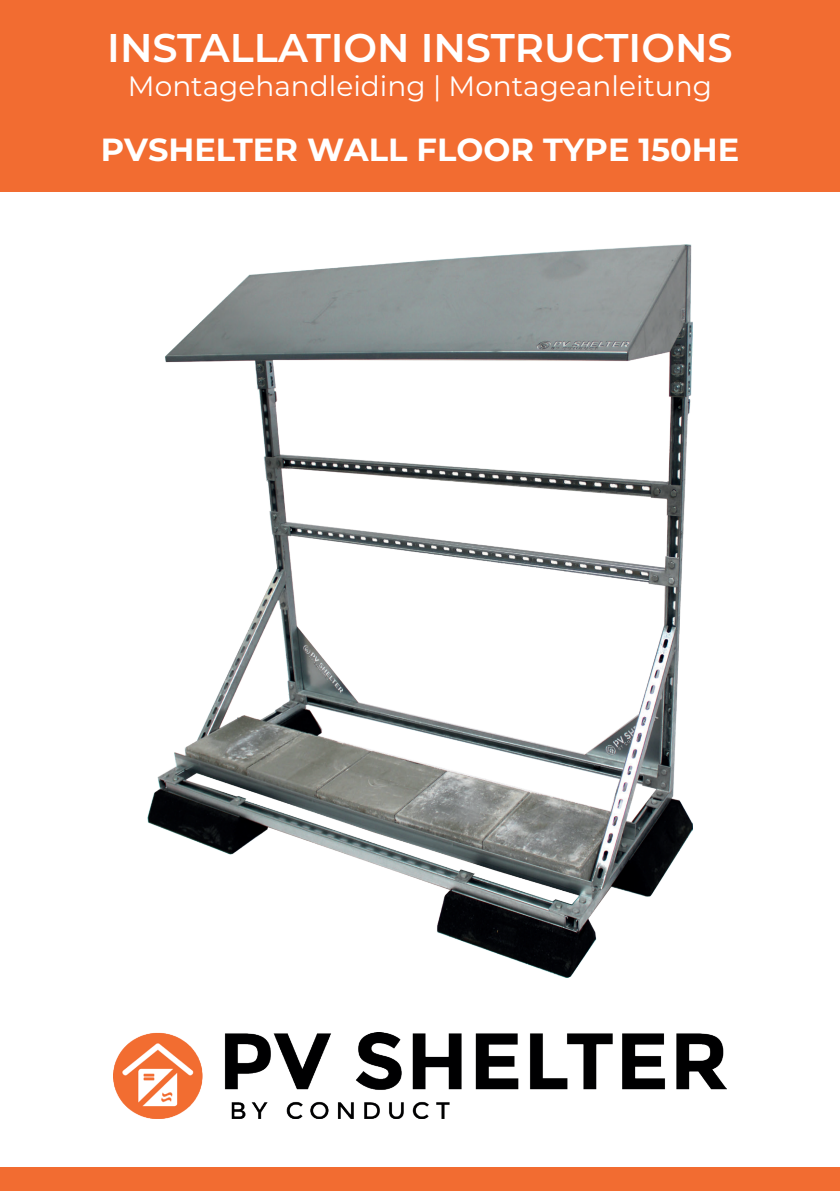
<style>
.page{position:relative;width:840px;height:1191px;background:#fff}
.page>*{position:absolute;margin:0;border:0;box-sizing:border-box;transform-origin:0 0}
.t1{font:600 40px "Montserrat";color:#fff}
.t2{font:700 32px "Montserrat";color:#fff}
.t3{font:28px "Montserrat";color:#fff}
</style>
<div class="page">
<div style="left:0;top:0;width:839px;height:191px;background:#f26c31"></div>
<img style="left:147px;top:244px;width:545px;height:733px">
<img style="left:113px;top:1032px;width:613px;height:87px">
<div style="left:0;top:1167px;width:839px;height:24px;background:#f26c31"></div>
<h1 class="t1" style="left:107px;top:20px;width:626px">INSTALLATION INSTRUCTIONS</h1>
<p class="t3" style="left:128px;top:67px;width:585px">Montagehandleiding | Montageanleitung</p>
<p class="t2" style="left:101px;top:126px;width:639px">PVSHELTER WALL FLOOR TYPE 150HE</p>
</div>
